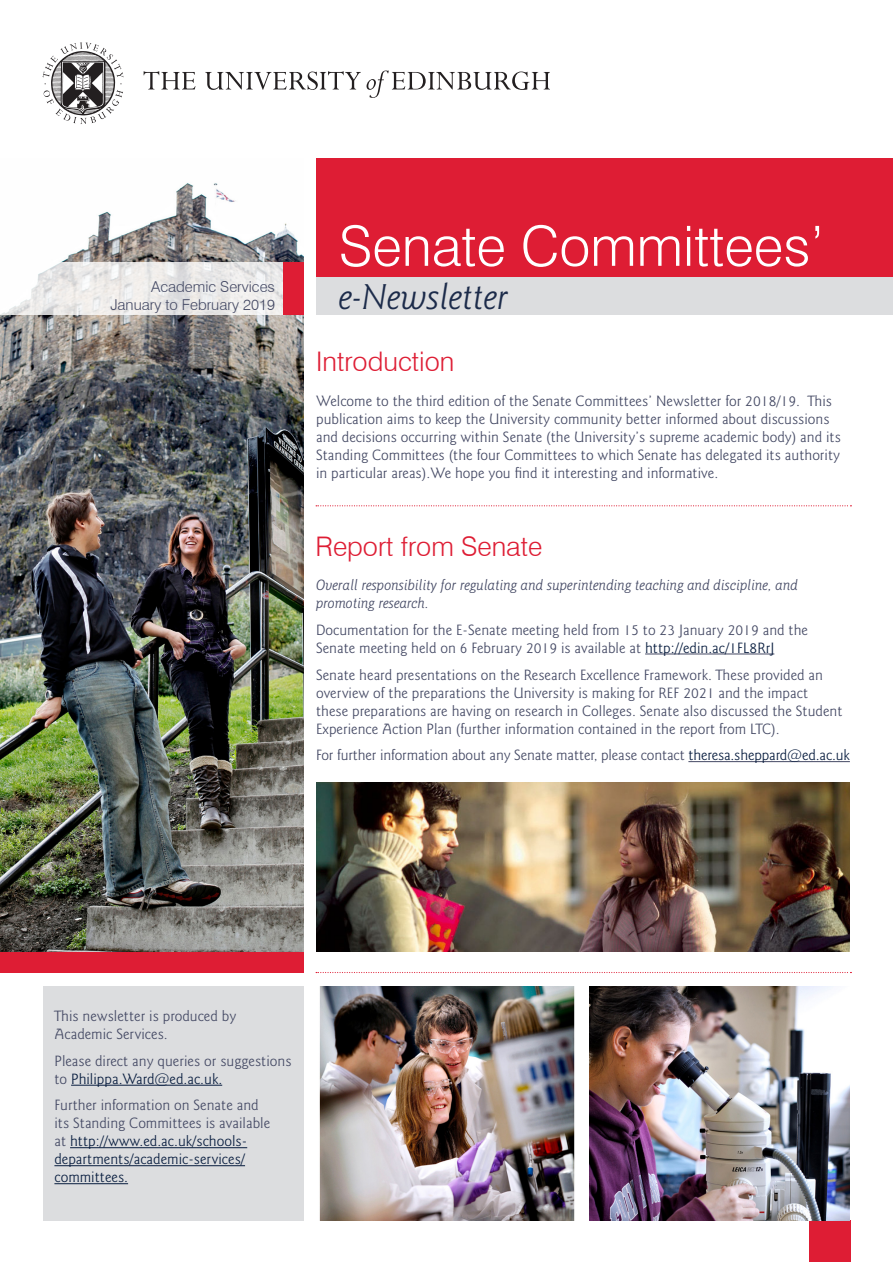
<style>
.page{position:relative;width:893px;height:1263px;background:#fff}
.page>*{position:absolute;margin:0;border:0;box-sizing:border-box;transform-origin:0 0}
.t1{font:300 55.5px "Swiss 721 BT";color:#fff}
.t2{font:italic 300 36px "Goudy Sans IT Cby BT";color:#1c2b4a}
.heading{font:300 27px "Swiss 721 BT";color:#de1d34}
.body{font:300 15px/18px "Goudy Sans IT Cby BT";color:#444964}
.body-2{font:300 15px/18px "Goudy Sans IT Cby BT";color:#081d3f}
.body-3{font:italic 300 15px/18px "Goudy Sans IT Cby BT";color:#444964}
.t3{font:300 15px "Swiss 721 BT";color:#444964}
.s1{color:#081d3f}
.s2{color:#444964}
</style>
<div class="page">
<div style="left:316px;top:158px;width:577px;height:133px;background:#de1d34"></div>
<svg style="left:144px;top:71px;width:51px;height:18px"></svg>
<svg style="left:205px;top:71px;width:156px;height:19px"></svg>
<svg style="left:367px;top:71px;width:183px;height:27px"></svg>
<svg style="left:43px;top:43px;width:80px;height:81px"></svg>
<div style="left:316px;top:277px;width:577px;height:38px;background:#dcdddf"></div>
<img style="left:0;top:183px;width:303px;height:769px">
<div style="left:0;top:952px;width:303px;height:21px;background:#de1d34"></div>
<svg style="left:0;top:263px;width:283px;height:52px;fill:#edecea"></svg>
<div style="left:283px;top:263px;width:20px;height:52px;background:#de1d34"></div>
<div style="left:809px;top:1221px;width:41px;height:41px;background:#de1d34"></div>
<div style="left:43px;top:986px;width:260px;height:235px;background:#dcdddf"></div>
<hr style="left:71px;top:1085px;width:151px;height:1px;background:#081d3f">
<hr style="left:70px;top:1147px;width:177px;height:1px;background:#081d3f">
<hr style="left:54px;top:1165px;width:191px;height:1px;background:#081d3f">
<hr style="left:54px;top:1183px;width:74px;height:1px;background:#081d3f">
<img style="left:319px;top:986px;width:256px;height:235px">
<img style="left:589px;top:986px;width:261px;height:235px">
<svg style="left:316px;top:505px;width:535px;height:1px"></svg>
<svg style="left:316px;top:972px;width:535px;height:1px"></svg>
<hr style="left:645px;top:654px;width:129px;height:1px;background:#444964">
<hr style="left:688px;top:761px;width:162px;height:1px;background:#444964">
<img style="left:316px;top:782px;width:534px;height:170px">
<p class="t3" style="left:151px;top:277px;width:125px">Academic Services</p>
<p class="t3" style="left:110px;top:295px;width:166px">January to February 2019</p>
<p class="t1" style="left:339px;top:212px;width:487px">Senate Committees’</p>
<p class="t2" style="left:339px;top:275px;width:171px">e-Newsletter</p>
<p class="heading" style="left:316px;top:345px;width:140px">Introduction</p>
<p class="body" style="left:316px;top:392px;width:526px">Welcome to the third edition of the Senate Committees’ Newsletter for 2018/19. This publication aims to keep the University community better informed about discussions and decisions occurring within Senate (the University’s supreme academic body) and its Standing Committees (the four Committees to which Senate has delegated its authority in particular areas).We hope you find it interesting and informative.</p>
<p class="heading" style="left:316px;top:530px;width:228px">Report from Senate</p>
<p class="body-3" style="left:316px;top:576px;width:483px">Overall responsibility for regulating and superintending teaching and discipline, and promoting research.</p>
<p class="body" style="left:316px;top:621px;width:493px">Documentation for the E-Senate meeting held from 15 to 23 January 2019 and the<br>Senate meeting held on 6 February 2019 is available at <span class="s1">http://edin.ac/1FL8RrJ</span></p>
<p class="body" style="left:316px;top:666px;width:528px">Senate heard presentations on the Research Excellence Framework. These provided an overview of the preparations the University is making for REF 2021 and the impact these preparations are having on research in Colleges. Senate also discussed the Student Experience Action Plan (further information contained in the report from LTC).</p>
<p class="body" style="left:316px;top:746px;width:535px">For further information about any Senate matter, please contact <span class="s1">theresa.sheppard@ed.ac.uk</span></p>
<p class="body" style="left:54px;top:1007px;width:183px">This newsletter is produced by<br>Academic Services.</p>
<p class="body" style="left:54px;top:1052px;width:239px">Please direct any queries or suggestions to <span class="s1">Philippa.Ward@ed.ac.uk.</span></p>
<p class="body-2" style="left:54px;top:1096px;width:217px"><span class="s2">Further information on Senate and its Standing Committees is available at</span> http://www.ed.ac.uk/schools&shy;departments/academic-services/ committees.</p>
</div>
